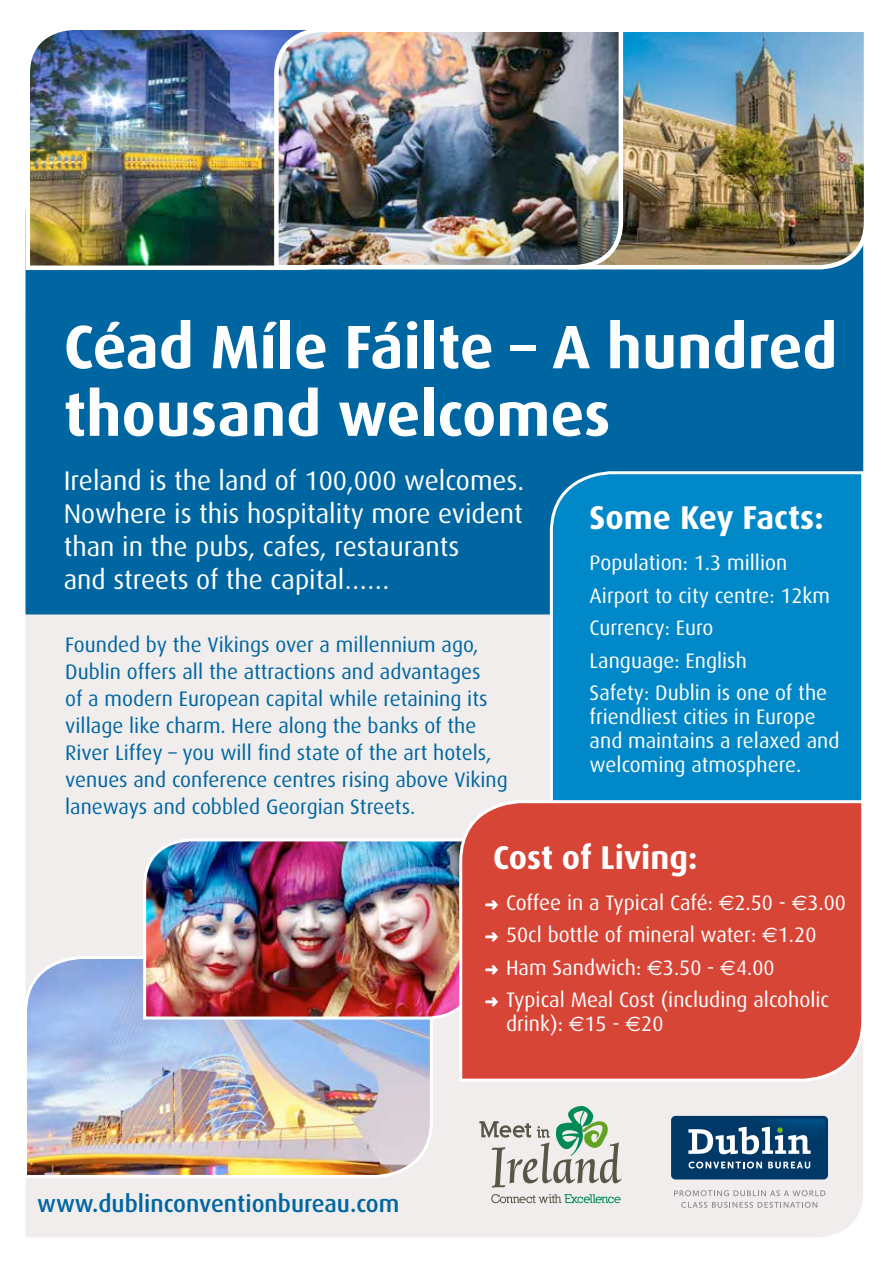
<style>
.page{position:relative;width:893px;height:1263px;background:#fff}
.page>*{position:absolute;margin:0;border:0;box-sizing:border-box;transform-origin:0 0}
.Body_Text{font:700 61.5px/67.5px "Dax";color:#fff}
.Body_Text-2{font:700 33px "Dax";color:#fff}
.Body_Text-3{font:27px/33px "Dax";color:#fff}
.Did_you_know_1{font:500 24px "Dax";color:#0066a1}
.Body_Text-4{font:21px/24px "Dax";color:#fff}
.Body_Text-5{font:21px/27px "Dax";color:#0066a1}
.s1{font-family:"Euro Sans"}
</style>
<div class="page">
<div style="left:26px;top:614px;width:837px;height:623px;background:#f0edec"></div>
<img style="left:26px;top:954px;width:408px;height:225px">
<img style="left:142px;top:837px;width:316px;height:184px">
<div style="left:26px;top:272px;width:837px;height:342px;background:#0066a1"></div>
<img style="left:625px;top:32px;width:239px;height:240px">
<img style="left:25px;top:30px;width:247px;height:242px">
<img style="left:272px;top:30px;width:353px;height:242px">
<div style="left:548px;top:470px;width:316px;height:329px;background:#0088c8"></div>
<div style="left:458px;top:799px;width:405px;height:284px;background:#d74537"></div>
<div style="left:671px;top:1116px;width:157px;height:63px;background:#003866;border-radius:4px"></div>
<svg style="left:674px;top:1190px;width:151px;height:6px"></svg>
<svg style="left:681px;top:1202px;width:136px;height:6px"></svg>
<svg style="left:688px;top:1119px;width:137px;height:50px"></svg>
<svg style="left:479px;top:1106px;width:143px;height:82px;background:#c3cbc1"></svg>
<svg style="left:491px;top:1194px;width:130px;height:9px"></svg>
<p class="Body_Text" style="left:64px;top:314px;width:775px">Céad Míle Fáilte – A hundred thousand welcomes</p>
<p class="Body_Text-3" style="left:64px;top:464px;width:462px">Ireland is the land of 100,000 welcomes.<br>Nowhere is this hospitality more evident than in the pubs, cafes, restaurants<br>and streets of the capital……</p>
<p class="Body_Text-2" style="left:590px;top:499px;width:236px">Some Key Facts:</p>
<p class="Body_Text-4" style="left:590px;top:551px;width:199px">Population: 1.3 million</p>
<p class="Body_Text-4" style="left:590px;top:584px;width:242px">Airport to city centre: 12km</p>
<p class="Body_Text-4" style="left:590px;top:616px;width:125px">Currency: Euro</p>
<p class="Body_Text-4" style="left:590px;top:649px;width:159px">Language: English</p>
<p class="Body_Text-4" style="left:590px;top:681px;width:251px">Safety: Dublin is one of the friendliest cities in Europe and maintains a relaxed and welcoming atmosphere.</p>
<p class="Body_Text-5" style="left:65px;top:631px;width:444px">Founded by the Vikings over a millennium ago, Dublin offers all the attractions and advantages<br>of a modern European capital while retaining its village like charm. Here along the banks of the River Liffey – you will find state of the art hotels, venues and conference centres rising above Viking laneways and cobbled Georgian Streets.</p>
<p class="Did_you_know_1" style="left:37px;top:1191px;width:364px">www.dublinconventionbureau.com</p>
<p class="Body_Text-2" style="left:493px;top:839px;width:206px">Cost of Living:</p>
<p class="Body_Text-4" style="left:485px;top:891px;width:363px">➜ Coffee in a Typical Café: <span class="s1">€</span>2.50 - <span class="s1">€</span>3.00</p>
<p class="Body_Text-4" style="left:485px;top:923px;width:333px">➜ 50cl bottle of mineral water: <span class="s1">€</span>1.20</p>
<p class="Body_Text-4" style="left:485px;top:956px;width:291px">➜ Ham Sandwich: <span class="s1">€</span>3.50 - <span class="s1">€</span>4.00</p>
<p class="Body_Text-4" style="left:506px;top:988px;width:325px;text-indent:-21px">➜ Typical Meal Cost (including alcoholic drink): <span class="s1">€</span>15 - <span class="s1">€</span>20</p>
</div>
